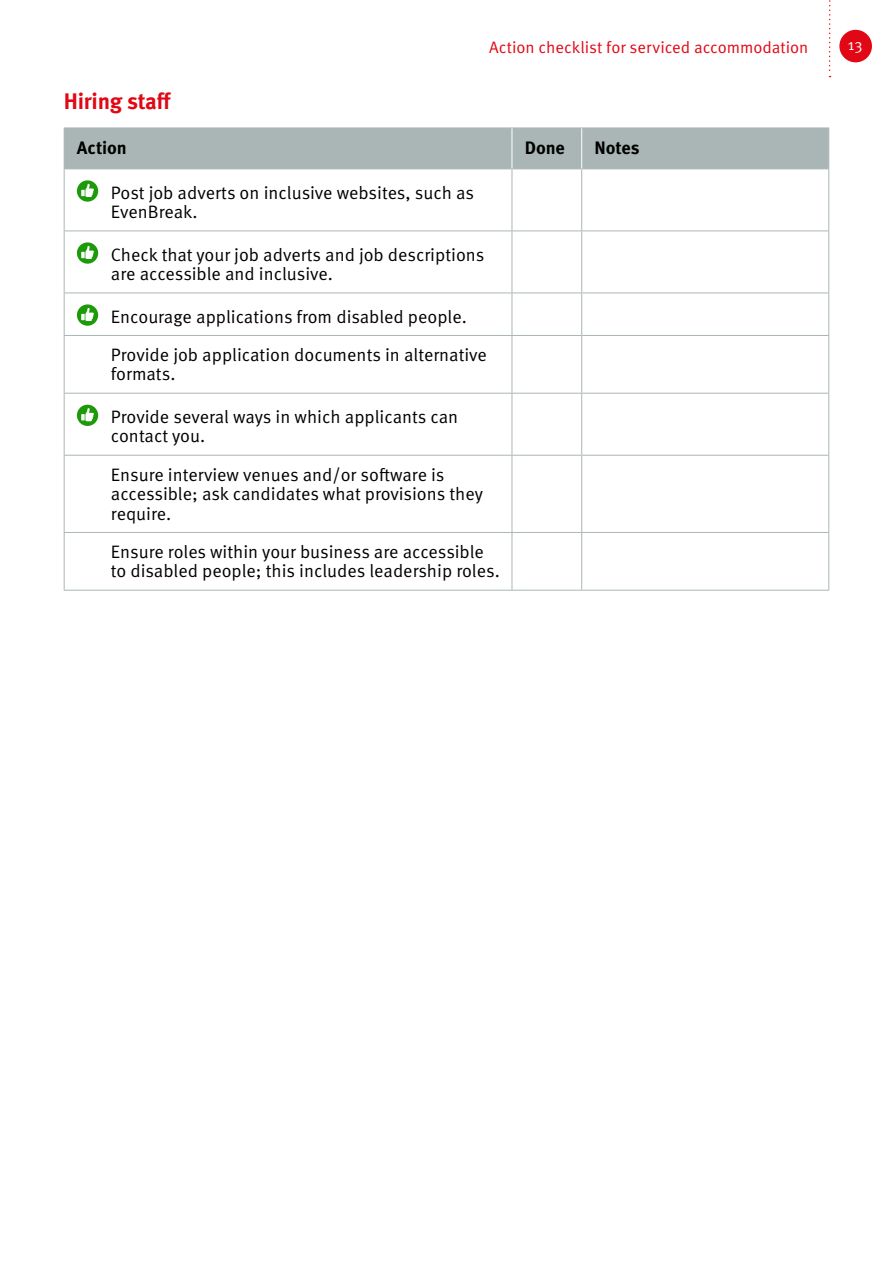
<style>
.page{position:relative;width:893px;height:1263px;background:#fff}
.page>*{position:absolute;margin:0;border:0;box-sizing:border-box;transform-origin:0 0}
.t1{font:700 22.5px "Meta Pro";letter-spacing:-.01em;color:#e20714}
.t2{font:18px/19.5px "Meta Pro Norm";color:#000}
.t3{font:700 18px "Meta Pro";letter-spacing:-.005em;color:#000}
.t4{font:16.5px "Meta Pro Norm";letter-spacing:-.005em;color:#e20714}
.t5{font:15.45px "Meta Pro Norm";color:#fff}
.s1{color:#fff}
.s2{color:#aab6b5}
</style>
<div class="page">
<svg style="left:829px;top:0;width:2px;height:77px"></svg>
<div style="left:839px;top:30px;width:33px;height:32px;background:#e20714;border-radius:50%"></div>
<div style="left:65px;top:129px;width:763px;height:39px;background:#aab6b5"></div>
<hr style="left:64px;top:128px;width:448px;height:1px;background:#aab6b5">
<hr style="left:64px;top:128px;width:1px;height:40px;background:#aab6b5">
<hr style="left:512px;top:128px;width:70px;height:1px;background:#aab6b5">
<hr style="left:582px;top:128px;width:247px;height:1px;background:#aab6b5">
<hr style="left:828px;top:128px;width:1px;height:40px;background:#aab6b5">
<hr style="left:64px;top:168px;width:448px;height:1px;background:#aab6b5">
<hr style="left:64px;top:169px;width:1px;height:62px;background:#aab6b5">
<hr style="left:512px;top:168px;width:70px;height:1px;background:#aab6b5">
<hr style="left:512px;top:169px;width:1px;height:62px;background:#aab6b5">
<hr style="left:582px;top:168px;width:247px;height:1px;background:#aab6b5">
<hr style="left:581px;top:169px;width:1px;height:62px;background:#aab6b5">
<hr style="left:828px;top:169px;width:1px;height:62px;background:#aab6b5">
<hr style="left:64px;top:231px;width:448px;height:1px;background:#aab6b5">
<hr style="left:64px;top:231px;width:1px;height:62px;background:#aab6b5">
<hr style="left:512px;top:231px;width:70px;height:1px;background:#aab6b5">
<hr style="left:512px;top:231px;width:1px;height:62px;background:#aab6b5">
<hr style="left:582px;top:231px;width:247px;height:1px;background:#aab6b5">
<hr style="left:581px;top:231px;width:1px;height:62px;background:#aab6b5">
<hr style="left:828px;top:231px;width:1px;height:62px;background:#aab6b5">
<hr style="left:64px;top:293px;width:448px;height:1px;background:#aab6b5">
<hr style="left:64px;top:293px;width:1px;height:42px;background:#aab6b5">
<hr style="left:512px;top:293px;width:70px;height:1px;background:#aab6b5">
<hr style="left:512px;top:293px;width:1px;height:42px;background:#aab6b5">
<hr style="left:582px;top:293px;width:247px;height:1px;background:#aab6b5">
<hr style="left:581px;top:293px;width:1px;height:42px;background:#aab6b5">
<hr style="left:828px;top:293px;width:1px;height:42px;background:#aab6b5">
<hr style="left:64px;top:335px;width:448px;height:1px;background:#aab6b5">
<hr style="left:64px;top:336px;width:1px;height:57px;background:#aab6b5">
<hr style="left:512px;top:335px;width:70px;height:1px;background:#aab6b5">
<hr style="left:512px;top:336px;width:1px;height:57px;background:#aab6b5">
<hr style="left:582px;top:335px;width:247px;height:1px;background:#aab6b5">
<hr style="left:581px;top:336px;width:1px;height:57px;background:#aab6b5">
<hr style="left:828px;top:336px;width:1px;height:57px;background:#aab6b5">
<hr style="left:64px;top:393px;width:448px;height:1px;background:#aab6b5">
<hr style="left:64px;top:394px;width:1px;height:61px;background:#aab6b5">
<hr style="left:512px;top:393px;width:70px;height:1px;background:#aab6b5">
<hr style="left:512px;top:394px;width:1px;height:61px;background:#aab6b5">
<hr style="left:582px;top:393px;width:247px;height:1px;background:#aab6b5">
<hr style="left:581px;top:394px;width:1px;height:61px;background:#aab6b5">
<hr style="left:828px;top:394px;width:1px;height:61px;background:#aab6b5">
<hr style="left:64px;top:455px;width:448px;height:1px;background:#aab6b5">
<hr style="left:64px;top:456px;width:1px;height:76px;background:#aab6b5">
<hr style="left:512px;top:455px;width:70px;height:1px;background:#aab6b5">
<hr style="left:512px;top:456px;width:1px;height:76px;background:#aab6b5">
<hr style="left:582px;top:455px;width:247px;height:1px;background:#aab6b5">
<hr style="left:581px;top:456px;width:1px;height:76px;background:#aab6b5">
<hr style="left:828px;top:456px;width:1px;height:76px;background:#aab6b5">
<hr style="left:64px;top:532px;width:448px;height:1px;background:#aab6b5">
<hr style="left:64px;top:533px;width:1px;height:57px;background:#aab6b5">
<hr style="left:512px;top:532px;width:70px;height:1px;background:#aab6b5">
<hr style="left:512px;top:533px;width:1px;height:57px;background:#aab6b5">
<hr style="left:582px;top:532px;width:247px;height:1px;background:#aab6b5">
<hr style="left:581px;top:533px;width:1px;height:57px;background:#aab6b5">
<hr style="left:828px;top:533px;width:1px;height:57px;background:#aab6b5">
<hr style="left:64px;top:590px;width:448px;height:1px;background:#aab6b5">
<hr style="left:512px;top:590px;width:70px;height:1px;background:#aab6b5">
<hr style="left:582px;top:590px;width:247px;height:1px;background:#aab6b5">
<hr style="left:512px;top:128px;width:1px;height:40px;background:#fff">
<hr style="left:581px;top:128px;width:1px;height:40px;background:#fff">
<svg style="left:77px;top:180px;width:21px;height:22px"></svg>
<svg style="left:77px;top:242px;width:21px;height:22px"></svg>
<svg style="left:77px;top:304px;width:21px;height:22px"></svg>
<svg style="left:77px;top:405px;width:21px;height:21px"></svg>
<p class="t1" style="left:64px;top:84px;width:114px">Hiring staff<span class="s1">.</span></p>
<p class="t4" style="left:489px;top:35px;width:321px">Action checklist for serviced accommodation</p>
<p class="t5" style="left:848px;top:33px;width:16px">13</p>
<p class="t3" style="left:77px;top:134px;width:56px">Action<span class="s2">.</span></p>
<p class="t3" style="left:525px;top:134px;width:47px">Done<span class="s2">.</span></p>
<p class="t3" style="left:594px;top:134px;width:52px">Notes<span class="s2">.</span></p>
<p class="t2" style="left:111px;top:181px;width:365px">Post job adverts on inclusive websites, such as<br>EvenBreak.</p>
<p class="t2" style="left:111px;top:244px;width:375px">Check that your job adverts and job descriptions are accessible and inclusive.</p>
<p class="t2" style="left:111px;top:306px;width:357px">Encourage applications from disabled people.</p>
<p class="t2" style="left:111px;top:344px;width:377px">Provide job application documents in alternative formats.</p>
<p class="t2" style="left:111px;top:406px;width:349px">Provide several ways in which applicants can contact you.</p>
<p class="t2" style="left:111px;top:463px;width:374px">Ensure interview venues and/or software is accessible; ask candidates what provisions they require.</p>
<p class="t2" style="left:111px;top:541px;width:390px">Ensure roles within your business are accessible to disabled people; this includes leadership roles.</p>
</div>
